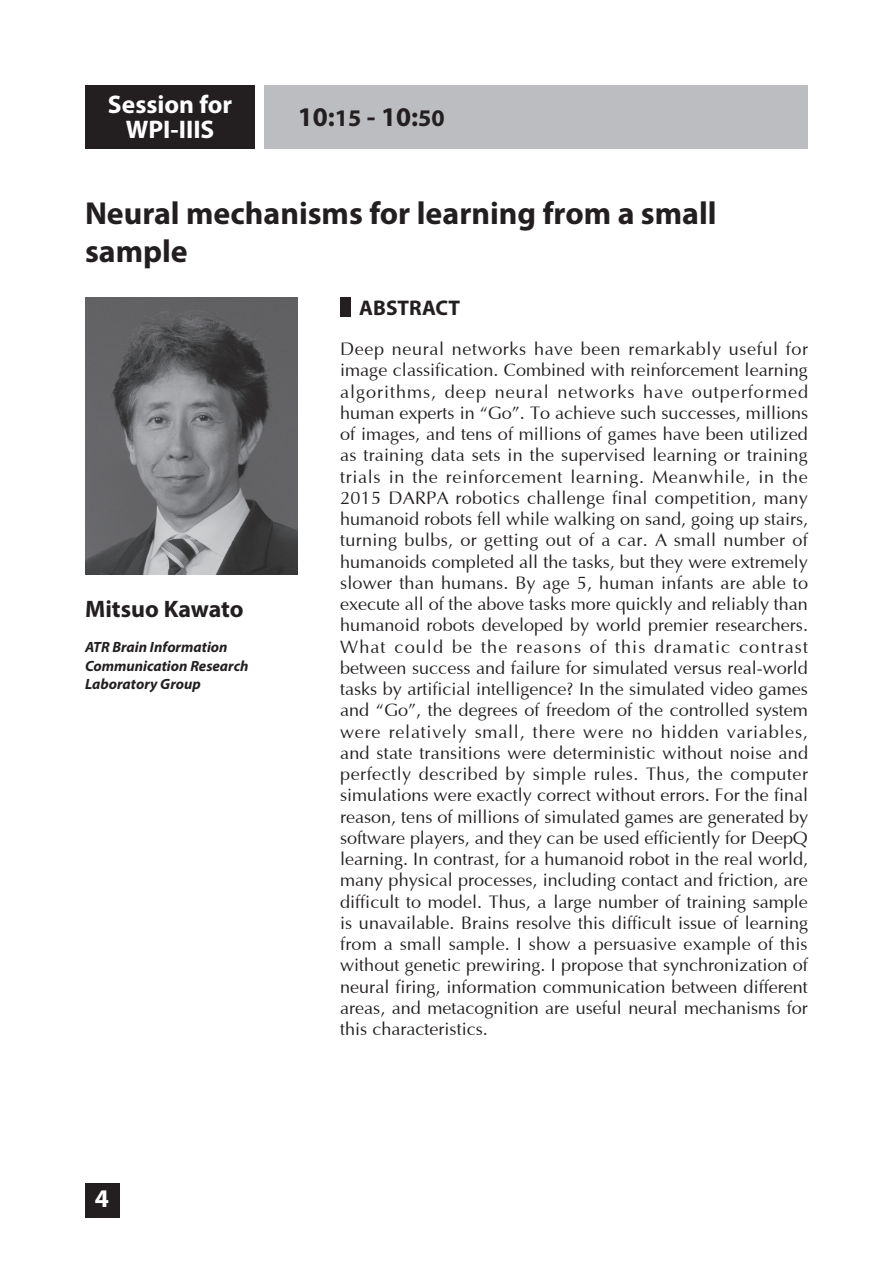
<style>
.page{position:relative;width:893px;height:1263px;background:#fff}
.page>*{position:absolute;margin:0;border:0;box-sizing:border-box;transform-origin:0 0}
.t1{font:700 31.95px/37.2px "Myriad Pro";color:#231f20}
.t2{font:700 27.15px "Myriad Pro";color:#231f20}
.t3{font:700 25.5px/25.5px "Myriad Pro";color:#fff;text-align:center}
.t4{font:700 23.85px "Myriad Pro";color:#231f20}
.t5{font:700 21.3px "Myriad Pro";color:#231f20}
.t6{font:18px/21.3px "Optima";color:#231f20;text-align:justify}
.t7{font:italic 700 14.85px/18px "Myriad Pro";color:#231f20}
.s1{font-size:23.85px}
</style>
<div class="page">
<div style="left:85px;top:85px;width:723px;height:64px;background:#bcbdc0"></div>
<div style="left:85px;top:85px;width:172px;height:64px;background:#231f20"></div>
<div style="left:255px;top:83px;width:9px;height:68px;background:#fff"></div>
<div style="left:85px;top:1183px;width:34px;height:34px;background:#231f20"></div>
<img style="left:85px;top:298px;width:213px;height:276px">
<div style="left:340px;top:298px;width:11px;height:19px;background:#231f20"></div>
<p class="t3" style="left:108px;top:91px;width:126px">Session for<br>WPI-IIIS</p>
<p class="t2" style="left:298px;top:99px;width:149px">10:<span class="s1">15</span> - 10:<span class="s1">50</span></p>
<p class="t1" style="left:85px;top:194px;width:633px">Neural mechanisms for learning from a small sample</p>
<p class="t4" style="left:85px;top:593px;width:160px">Mitsuo Kawato</p>
<p class="t7" style="left:85px;top:638px;width:165px">ATR Brain Information<br>Communication Research<br>Laboratory Group</p>
<h3 class="t3" style="left:95px;top:1185px;width:16px">4</h3>
<p class="t5" style="left:359px;top:294px;width:102px">ABSTRACT</p>
<p class="t6" style="left:340px;top:339px;width:469px">Deep neural networks have been remarkably useful for image classification. Combined with reinforcement learning algorithms, deep neural networks have outperformed human experts in “Go”. To achieve such successes, millions of images, and tens of millions of games have been utilized as training data sets in the supervised learning or training trials in the reinforcement learning. Meanwhile, in the 2015 DARPA robotics challenge final competition, many humanoid robots fell while walking on sand, going up stairs, turning bulbs, or getting out of a car. A small number of humanoids completed all the tasks, but they were extremely slower than humans. By age 5, human infants are able to execute all of the above tasks more quickly and reliably than humanoid robots developed by world premier researchers.<br>What could be the reasons of this dramatic contrast between success and failure for simulated versus real-world tasks by artificial intelligence? In the simulated video games and “Go”, the degrees of freedom of the controlled system were relatively small, there were no hidden variables, and state transitions were deterministic without noise and perfectly described by simple rules. Thus, the computer simulations were exactly correct without errors. For the final reason, tens of millions of simulated games are generated by software players, and they can be used efficiently for DeepQ learning. In contrast, for a humanoid robot in the real world, many physical processes, including contact and friction, are difficult to model. Thus, a large number of training sample is unavailable. Brains resolve this difficult issue of learning from a small sample. I show a persuasive example of this without genetic prewiring. I propose that synchronization of neural firing, information communication between different areas, and metacognition are useful neural mechanisms for this characteristics.</p>
</div>
